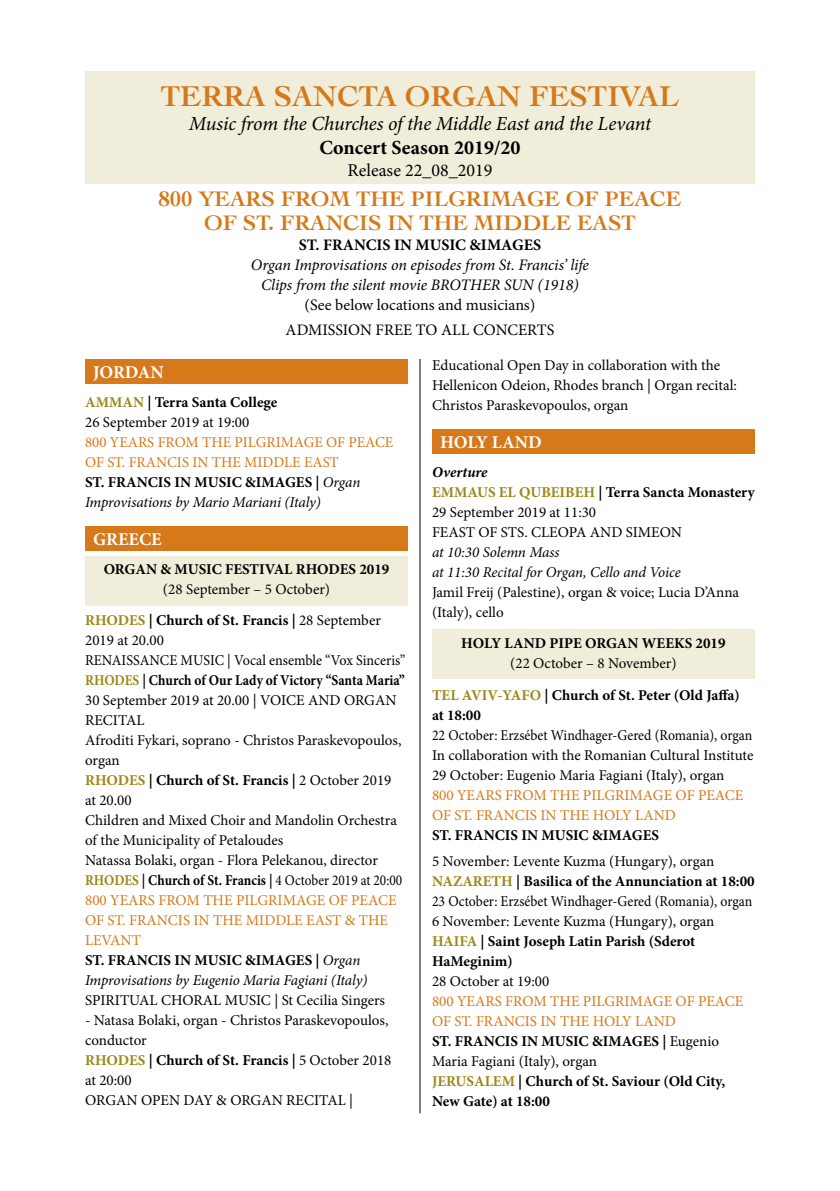
<style>
.page{position:relative;width:840px;height:1191px;background:#fff}
.page>*{position:absolute;margin:0;border:0;box-sizing:border-box;transform-origin:0 0}
.t1{font:700 30px "Cochin";color:#d5791a}
.t2{font:700 22px/24px "Cochin";color:#d5791a;text-align:center}
.t3{font:italic 20px "Minion Pro";letter-spacing:-.01em;color:#000}
.t4{font:700 20px "Minion Pro";color:#000}
.t5{font:700 18px "Minion Pro";color:#fff}
.t6{font:18px "Minion Pro";color:#000}
.t7{font:italic 16px/20px "Minion Pro";letter-spacing:-.005em;color:#000;text-align:center}
.t8{font:16px/25.6px "Minion Pro";color:#000;text-align:center}
.t9{font:700 16px "Minion Pro";color:#000}
.t10{font:15px/20px "Minion Pro";color:#000}
.t11{font:700 15px/20px "Minion Pro";color:#000}
.t12{font:15px/20px "Minion Pro";color:#d5791a}
.t13{font:15px/20px "Minion Pro";color:#000;text-align:justify;scale:.92 1}
.t14{font:italic 15px/20px "Minion Pro";letter-spacing:-.005em;color:#000}
.s1{font-weight:700;font-style:italic}
.s2{font-weight:700;color:#9c8716}
.s3{font-weight:700}
.s4{font-weight:400}
.s5{color:#9c8716}
.s6{font-weight:400;color:#d5791a}
.s7{font-weight:700;color:#000}
.s8{font-style:italic;color:#000}
.s9{color:#d5791a}
.s10{font-style:italic}
</style>
<div class="page">
<div style="left:85px;top:71px;width:669px;height:112px;background:#f0eedb"></div>
<div style="left:432px;top:629px;width:322px;height:50px;background:#f0eedb"></div>
<div style="left:85px;top:556px;width:323px;height:49px;background:#f0eedb"></div>
<div style="left:85px;top:359px;width:323px;height:24px;background:#d5791a"></div>
<div style="left:85px;top:526px;width:323px;height:24px;background:#d5791a"></div>
<div style="left:432px;top:429px;width:322px;height:25px;background:#d5791a"></div>
<hr style="left:419px;top:359px;width:1px;height:754px;background:#000">
<h1 class="t1" style="left:161px;top:76px;width:519px">TERRA SANCTA ORGAN FESTIVAL</h1>
<h3 class="t3" style="left:189px;top:110px;width:463px">Music from the Churches of the Middle East and the Levant</h3>
<h3 class="t4" style="left:319px;top:134px;width:203px">Concert Season 2019/20</h3>
<p class="t6" style="left:347px;top:158px;width:146px">Release 22_08_2019</p>
<h2 class="t2" style="left:159px;top:185px;width:523px">800 YEARS FROM THE PILGRIMAGE OF PEACE<br>OF ST. FRANCIS IN THE MIDDLE EAST</h2>
<p class="t9" style="left:299px;top:233px;width:244px">ST. FRANCIS IN MUSIC &amp;IMAGES</p>
<p class="t7" style="left:251px;top:255px;width:339px">Organ Improvisations on episodes from St. Francis’ life<br>Clips from the silent movie BROTHER SUN )1918(</p>
<p class="t8" style="left:285px;top:292px;width:270px">(See below locations and musicians(<br>ADMISSION FREE TO ALL CONCERTS</p>
<p class="t10" style="left:432px;top:355px;width:306px">Educational Open Day in collaboration with the<br>Hellenicon Odeion, Rhodes branch | Organ recital:<br>Christos Paraskevopoulos, organ</p>
<p class="t5" style="left:440px;top:429px;width:103px">HOLY LAND</p>
<p class="t10" style="left:432px;top:462px;width:324px"><span class="s1">Overture<br></span><span class="s2">EMMAUS EL QUBEIBEH</span> <span class="s3">| Terra Sancta Monastery<br></span>29 September 2019 at 11:30<br>FEAST OF STS. CLEOPA AND SIMEON</p>
<p class="t14" style="left:432px;top:542px;width:250px">at 10:30 Solemn Mass<br>at 11:30 Recitalfor Organ, Cello and Voice</p>
<p class="t10" style="left:432px;top:582px;width:308px">Jamil Freij (Palestine ,) organ &amp; voice; Lucia D’Anna (Italy ,) cello</p>
<p class="t11" style="left:461px;top:633px;width:265px">HOLY LAND PIPE ORGAN WEEKS 2019</p>
<p class="t11" style="left:432px;top:647px;width:309px;line-height:31.4px;text-indent:78px"><span class="s4">(22 October – 8 November(<br></span><span class="s5">TEL AVIV-YAFO</span> | Church of St. Peter (Old Jaffa(</p>
<p class="t11" style="left:432px;top:705px;width:50px">at 18:00</p>
<p class="t13" style="left:432px;top:725px;width:350px">22 October: Erzsébet Windhager-Gered (Romania ,) organ In collaboration with the Romanian Cultural Institute 29 October: Eugenio Maria Fagiani (Italy ,) organ</p>
<p class="t12" style="left:432px;top:785px;width:313px">800 YEARS FROM THE PILGRIMAGE OF PEACE<br>OF ST. FRANCIS IN THE HOLY LAND</p>
<p class="t11" style="left:432px;top:825px;width:228px">ST. FRANCIS IN MUSIC &amp;IMAGES</p>
<p class="t10" style="left:432px;top:850px;width:324px">5 November: Levente Kuzma (Hungary ,) organ <span class="s2">NAZARETH</span> <span class="s3">| Basilica of the Annunciation at 18:00<br></span>23 October: Erzsébet Windhager-Gered (Romania ,) organ 6 November: Levente Kuzma (Hungary ,) organ <span class="s2">HAIFA</span> <span class="s3">| Saint Joseph Latin Parish (Sderot HaMeginim(</span></p>
<p class="t10" style="left:432px;top:970px;width:119px">28 October at 19:00</p>
<p class="t11" style="left:432px;top:990px;width:313px"><span class="s6">800 YEARS FROM THE PILGRIMAGE OF PEACE<br>OF ST. FRANCIS IN THE HOLY LAND<br></span>ST. FRANCIS IN MUSIC &amp;IMAGES | <span class="s4">Eugenio<br>Maria Fagiani (Italy ,) organ<br></span><span class="s5">JERUSALEM</span> | Church of St. Saviour (Old City,<br>New Gate) at 18:00</p>
<p class="t5" style="left:93px;top:359px;width:72px">JORDAN</p>
<p class="t10" style="left:85px;top:392px;width:194px"><span class="s2">AMMAN</span> <span class="s3">| Terra Santa College<br></span>26 September 2019 at 19:00</p>
<p class="t12" style="left:85px;top:432px;width:309px">800 YEARS FROM THE PILGRIMAGE OF PEACE OF ST. FRANCIS IN THE MIDDLE EAST<br><span class="s7">ST. FRANCIS IN MUSIC &amp;IMAGES |</span> <span class="s8">Organ Improvisations by Mario Mariani (Italy(</span></p>
<p class="t5" style="left:93px;top:526px;width:70px">GREECE</p>
<p class="t11" style="left:104px;top:559px;width:287px">ORGAN &amp; MUSIC FESTIVAL RHODES 2019</p>
<p class="t10" style="left:85px;top:573px;width:297px;line-height:31.4px;text-indent:78px">(28 September – 5 October(<br><span class="s2">RHODES</span> <span class="s3">| Church of St. Francis |</span> 28 September</p>
<p class="t10" style="left:85px;top:630px;width:322px">2019 at 20.00<br>RENAISSANCE MUSIC | Vocal ensemble “Vox Sinceris“ <span class="s2">RHODES</span> <span class="s3">| Church of Our Lady of Victory “Santa Maria“ </span>30 September 2019 at 20.00 | VOICE AND ORGAN RECITAL<br>Afroditi Fykari, soprano - Christos Paraskevopoulos, organ<br><span class="s2">RHODES</span> <span class="s3">| Church of St. Francis |</span> 2 October 2019 at 20.00<br>Children and Mixed Choir and Mandolin Orchestra of the Municipality of Petaloudes<br>Natassa Bolaki, organ - Flora Pelekanou, director <span class="s2">RHODES</span> <span class="s3">| Church of St. Francis |</span> 4 October 2019 at 20:00<br><span class="s9">800 YEARS FROM THE PILGRIMAGE OF PEACE OF ST. FRANCIS IN THE MIDDLE EAST &amp; THE LEVANT<br></span><span class="s3">ST. FRANCIS IN MUSIC &amp;IMAGES |</span> <span class="s10">Organ Improvisations by Eugenio Maria Fagiani (Italy(</span></p>
<p class="t10" style="left:85px;top:990px;width:301px">SPIRITUAL CHORAL MUSIC | St Cecilia Singers</p>
<p class="t10" style="left:85px;top:1010px;width:307px">- Natasa Bolaki, organ - Christos Paraskevopoulos, conductor<br><span class="s2">RHODES</span> <span class="s3">| Church of St. Francis |</span> 5 October 2018 at 20:00<br>ORGAN OPEN DAY &amp; ORGAN RECITAL |</p>
</div>
